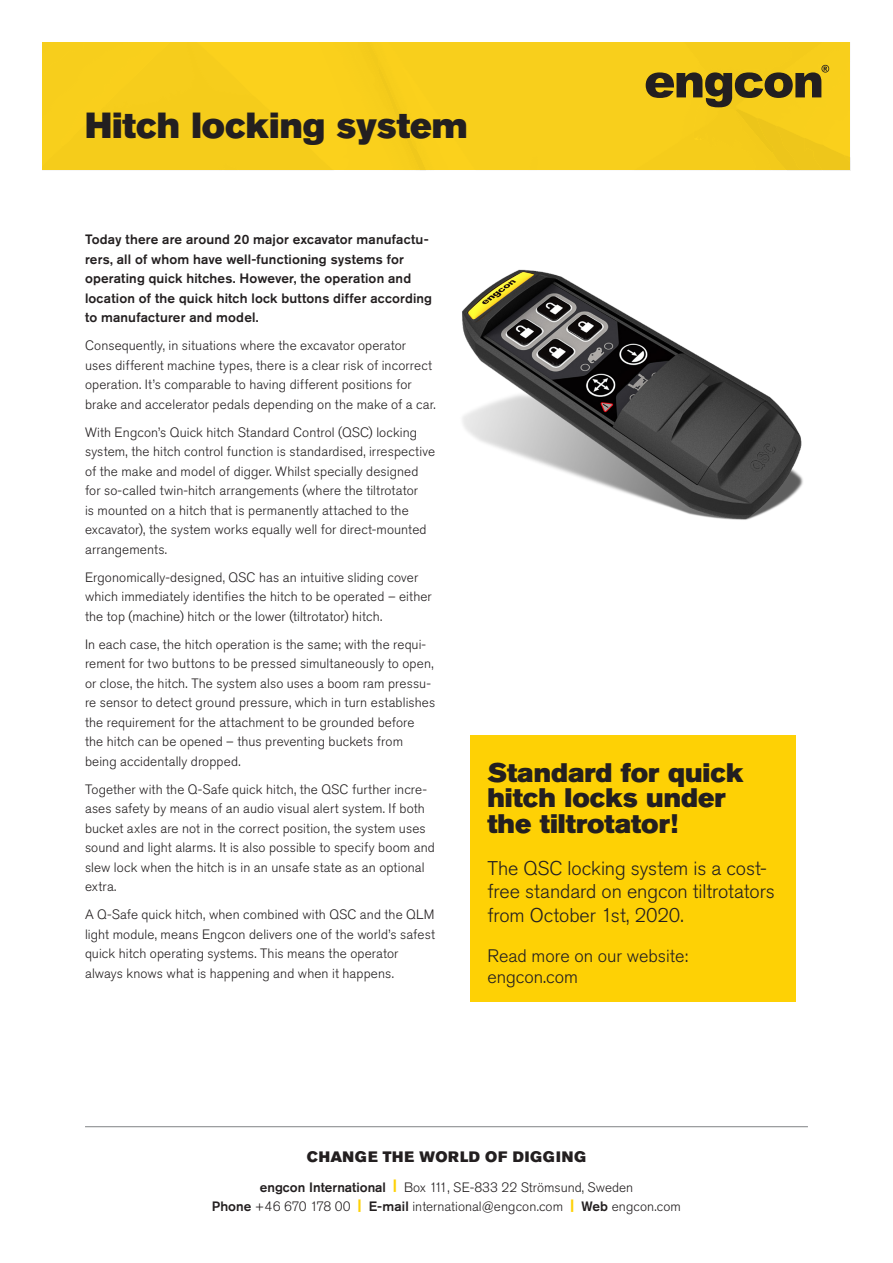
<style>
.page{position:relative;width:893px;height:1263px;background:#fff}
.page>*{position:absolute;margin:0;border:0;box-sizing:border-box;transform-origin:0 0}
.Product_heading{font:36px "Akzidenz Grotesk Pro Super";color:#231f20}
.t1{font:26.7px/25.8px "Akzidenz Grotesk Pro Super";color:#231f20}
.t2{font:300 19.65px/23.7px "Akzidenz Grotesk Pro";letter-spacing:-.005em;color:#231f20}
.t3{font:300 18px/21.6px "Akzidenz Grotesk Pro";color:#231f20}
.t4{font:15px "Akzidenz Grotesk Pro Super";letter-spacing:.05em;color:#231f20}
.Brödtext1{font:300 13.5px/19.5px "Akzidenz Grotesk Pro";letter-spacing:.01em;color:#231f20}
.Brödtext1-2{font:500 13.5px/19.5px "Akzidenz Grotesk Pro";letter-spacing:.01em;color:#231f20}
.s1{font-weight:500}
.s2{font-family:"Akzidenz Grotesk Pro Super";font-weight:400;color:#fed105}
</style>
<div class="page">
<div style="left:43px;top:43px;width:807px;height:128px;background:#f8cf1c"></div>
<hr style="left:85px;top:1126px;width:723px;height:1px;background:#808285">
<img style="left:462px;top:269px;width:341px;height:251px">
<div style="left:470px;top:736px;width:326px;height:266px;background:#fed105"></div>
<p class="Product_heading" style="left:85px;top:102px;width:384px">Hitch locking system</p>
<p class="Brödtext1-2" style="left:85px;top:229px;width:349px">Today there are around 20 major excavator manufactu&shy;rers, all of whom have well-functioning systems for operating quick hitches. However, the operation and location of the quick hitch lock buttons differ according to manufacturer and model.</p>
<p class="Brödtext1" style="left:85px;top:336px;width:352px">Consequently, in situations where the excavator operator uses different machine types, there is a clear risk of incorrect operation. It’s comparable to having different positions for brake and accelerator pedals depending on the make of a car.</p>
<p class="Brödtext1" style="left:85px;top:422px;width:351px">With Engcon’s Quick hitch Standard Control (QSC) locking system, the hitch control function is standardised, irrespective of the make and model of digger. Whilst specially designed for so-called twin-hitch arrangements (where the tiltrotator<br>is mounted on a hitch that is permanently attached to the excavator), the system works equally well for direct-mounted arrangements.</p>
<p class="Brödtext1" style="left:85px;top:567px;width:348px">Ergonomically-designed, QSC has an intuitive sliding cover which immediately identifies the hitch to be operated – either the top (machine) hitch or the lower (tiltrotator) hitch.</p>
<p class="Brödtext1" style="left:85px;top:634px;width:352px">In each case, the hitch operation is the same; with the requi&shy;rement for two buttons to be pressed simultaneously to open, or close, the hitch. The system also uses a boom ram pressu&shy;re sensor to detect ground pressure, which in turn establishes the requirement for the attachment to be grounded before the hitch can be opened – thus preventing buckets from being accidentally dropped.</p>
<p class="Brödtext1" style="left:85px;top:779px;width:351px">Together with the Q-Safe quick hitch, the QSC further incre&shy;ases safety by means of an audio visual alert system. If both bucket axles are not in the correct position, the system uses sound and light alarms. It is also possible to specify boom and slew lock when the hitch is in an unsafe state as an optional extra.</p>
<p class="Brödtext1" style="left:85px;top:905px;width:351px">A Q-Safe quick hitch, when combined with QSC and the QLM light module, means Engcon delivers one of the world’s safest quick hitch operating systems. This means the operator always knows what is happening and when it happens.</p>
<p class="t1" style="left:487px;top:759px;width:258px">Standard for quick hitch locks under the tiltrotator!</p>
<p class="t2" style="left:487px;top:856px;width:289px">The QSC locking system is a cost&shy;free standard on engcon tiltrotators from October 1st, 2020.</p>
<p class="t3" style="left:487px;top:945px;width:202px">Read more on our website: engcon.com</p>
<p class="t4" style="left:307px;top:1146px;width:281px">CHANGE THE WORLD OF DIGGING</p>
<p class="Brödtext1" style="left:212px;top:1177px;width:470px;text-align:center"><span class="s1">engcon International</span> <span class="s2">|</span> Box 111, SE-833 22 Strömsund, Sweden<br><span class="s1">Phone</span> +46 670 178 00 <span class="s2">|</span> <span class="s1">E-mail</span> international@engcon.com <span class="s2">|</span> <span class="s1">Web</span> engcon.com</p>
</div>
